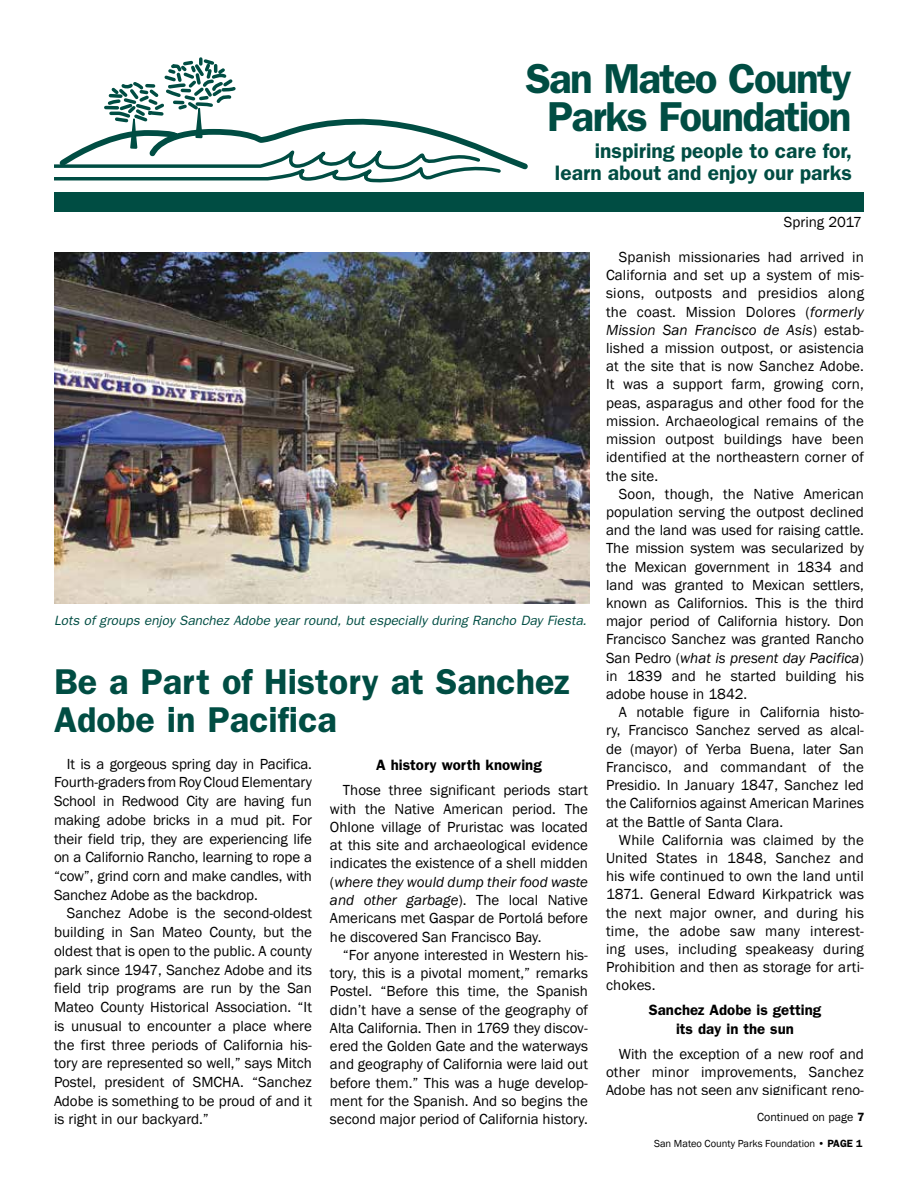
<style>
.page{position:relative;width:918px;height:1188px;background:#fff}
.page>*{position:absolute;margin:0;border:0;box-sizing:border-box;transform-origin:0 0}
.t1{font:600 42px/37.5px "Franklin Gothic";letter-spacing:-.04em;color:#004d43;text-align:center}
.t2{font:600 36px/37.5px "Franklin Gothic";color:#004d43}
.t3{font:600 21px/22.5px "Franklin Gothic";color:#004d43;text-align:right}
.t4{font:15px/18.1px "Franklin Gothic";color:#000;text-align:justify}
.t5{font:600 15px/18.1px "Franklin Gothic";color:#000;text-align:center}
.t6{font:italic 13.5px "Franklin Gothic";color:#004d43}
.t7{font:12px "Franklin Gothic";color:#000}
.t8{font:10.5px "Franklin Gothic";color:#000}
.s1{font-style:italic}
.s2{font-weight:600}
</style>
<div class="page">
<svg style="left:54px;top:57px;width:474px;height:125px"></svg>
<div style="left:54px;top:192px;width:810px;height:20px;background:#004d43"></div>
<img style="left:54px;top:253px;width:536px;height:351px">
<h1 class="t1" style="left:526px;top:59px;width:327px">San Mateo County<br>Parks Foundation</h1>
<h3 class="t3" style="left:555px;top:138px;width:299px">inspiring people to care for, learn about and enjoy our parks</h3>
<p class="t6" style="left:54px;top:612px;width:534px">Lots of groups enjoy Sanchez Adobe year round, but especially during Rancho Day Fiesta.</p>
<h2 class="t2" style="left:54px;top:662px;width:517px">Be a Part of History at Sanchez<br>Adobe in Pacifica</h2>
<p class="t4" style="left:54px;top:755px;width:260px;line-height:18.8px;text-indent:13px">It is a gorgeous spring day in Pacifica.<br>Fourth-graders from Roy Cloud Elementary School in Redwood City are having fun making adobe bricks in a mud pit. For their field trip, they are experiencing life on a Californio Rancho, learning to rope a “cow”, grind corn and make candles, with Sanchez Adobe as the backdrop.</p>
<p class="t4" style="left:54px;top:904px;width:260px;line-height:18.8px;text-indent:13px">Sanchez Adobe is the second-oldest building in San Mateo County, but the oldest that is open to the public. A county park since 1947, Sanchez Adobe and its field trip programs are run by the San Mateo County Historical Association. “It is unusual to encounter a place where the first three periods of California his&shy;tory are represented so well,” says Mitch Postel, president of SMCHA. “Sanchez Adobe is something to be proud of and it is right in our backyard.”</p>
<p class="t5" style="left:376px;top:756px;width:167px">A history worth knowing</p>
<p class="t4" style="left:330px;top:782px;width:260px;text-indent:13px">Those three significant periods start with the Native American period. The Ohlone village of Pruristac was located at this site and archaeological evidence indicates the existence of a shell midden (<span class="s1">where they would dump their food waste and other garbage</span>). The local Native Americans met Gaspar de Portolá before he discovered San Francisco Bay.</p>
<p class="t4" style="left:330px;top:946px;width:260px;text-indent:13px">“For anyone interested in Western his&shy;tory, this is a pivotal moment,” remarks Postel. “Before this time, the Spanish didn’t have a sense of the geography of Alta California. Then in 1769 they discov&shy;ered the Golden Gate and the waterways and geography of California were laid out before them.” This was a huge develop&shy;ment for the Spanish. And so begins the second major period of California history.</p>
<p class="t4" style="left:784px;top:214px;width:80px">Spring 2017</p>
<p class="t4" style="left:606px;top:248px;width:260px;text-indent:13px">Spanish missionaries had arrived in California and set up a system of mis&shy;sions, outposts and presidios along the coast. Mission Dolores (<span class="s1">formerly Mission San Francisco de Asis</span>) estab&shy;lished a mission outpost, or asistencia at the site that is now Sanchez Adobe.<br>It was a support farm, growing corn, peas, asparagus and other food for the mission. Archaeological remains of the mission outpost buildings have been identified at the northeastern corner of the site.</p>
<p class="t4" style="left:606px;top:485px;width:260px;text-indent:13px">Soon, though, the Native American population serving the outpost declined and the land was used for raising cattle.<br>The mission system was secularized by the Mexican government in 1834 and land was granted to Mexican settlers, known as Californios. This is the third major period of California history. Don Francisco Sanchez was granted Rancho San Pedro (<span class="s1">what is present day Pacifica</span>) in 1839 and he started building his adobe house in 1842.</p>
<p class="t4" style="left:606px;top:704px;width:260px;text-indent:13px">A notable figure in California histo&shy;ry, Francisco Sanchez served as alcal&shy;de (mayor) of Yerba Buena, later San Francisco, and commandant of the Presidio. In January 1847, Sanchez led the Californios against American Marines at the Battle of Santa Clara.</p>
<p class="t4" style="left:606px;top:831px;width:260px;text-indent:13px">While California was claimed by the United States in 1848, Sanchez and his wife continued to own the land until 1871. General Edward Kirkpatrick was the next major owner, and during his time, the adobe saw many interest&shy;ing uses, including speakeasy during Prohibition and then as storage for arti&shy;chokes.</p>
<p class="t5" style="left:649px;top:1001px;width:174px">Sanchez Adobe is getting its day in the sun</p>
<p class="t4" style="left:606px;top:1045px;width:260px;text-indent:13px">With the exception of a new roof and other minor improvements, Sanchez Adobe has not seen any significant reno-</p>
<p class="t7" style="left:757px;top:1109px;width:109px">Continued on page <span class="s2">7</span></p>
<p class="t8" style="left:654px;top:1137px;width:210px">San Mateo County Parks Foundation • <span class="s2">PAGE 1</span></p>
</div>
